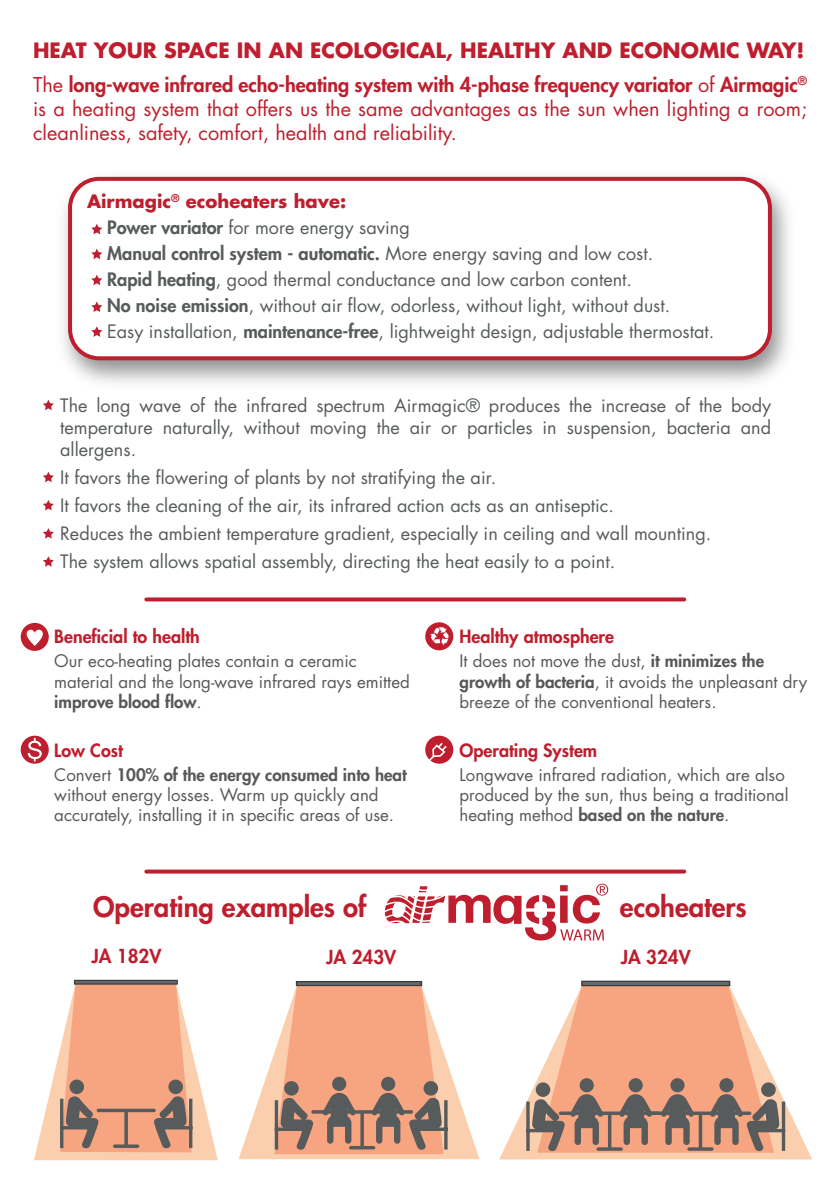
<style>
.page{position:relative;width:840px;height:1191px;background:#fff}
.page>*{position:absolute;margin:0;border:0;box-sizing:border-box;transform-origin:0 0}
.t1{font:800 27.4px "Futura Std";color:#be1e2d}
.t2{font:700 20.6px "Futura Std";color:#be1e2d}
.t3{font:19.8px/23.8px "Futura Std";color:#be1e2d;text-align:justify}
.t4{font:800 18.8px "Futura Std";color:#be1e2d}
.t5{font:18px/26px "Futura Std";color:#575b5c}
.t6{font:800 17.8px "Futura Std";color:#be1e2d}
.t7{font:16.8px/20.2px "Futura Std";color:#57585a}
.s1{font-weight:800}
.s2{font-weight:700;color:#be1e2d}
</style>
<div class="page">
<svg style="left:425px;top:735px;width:28px;height:28px"></svg>
<svg style="left:21px;top:735px;width:28px;height:28px"></svg>
<svg style="left:425px;top:622px;width:28px;height:28px"></svg>
<svg style="left:21px;top:623px;width:28px;height:28px"></svg>
<svg style="left:43px;top:400px;width:11px;height:10px"></svg>
<svg style="left:43px;top:472px;width:11px;height:10px"></svg>
<svg style="left:43px;top:500px;width:11px;height:10px"></svg>
<svg style="left:43px;top:528px;width:11px;height:10px"></svg>
<svg style="left:43px;top:556px;width:11px;height:11px"></svg>
<svg style="left:146px;top:597px;width:537px;height:4px;background:#c53745"></svg>
<svg style="left:146px;top:869px;width:537px;height:4px;background:#c73e4b"></svg>
<svg style="left:74px;top:979px;width:104px;height:4px"></svg>
<svg style="left:34px;top:983px;width:184px;height:177px"></svg>
<svg style="left:238px;top:1054px;width:241px;height:105px;fill:#fbcead"></svg>
<div style="left:296px;top:981px;width:126px;height:5px;background:#5a5f62"></div>
<svg style="left:274px;top:983px;width:173px;height:171px;background:#da9f84"></svg>
<svg style="left:499px;top:1100px;width:312px;height:59px;fill:#fbcead"></svg>
<svg style="left:581px;top:980px;width:148px;height:3px"></svg>
<svg style="left:526px;top:983px;width:258px;height:170px"></svg>
<img style="left:63px;top:176px;width:726px;height:207px">
<div style="left:70px;top:179px;width:699px;height:179px;background:#fff;border-radius:29px"></div>
<div style="left:68px;top:177px;width:703px;height:183px;border:4px solid #be1e2d;border-radius:29px"></div>
<svg style="left:91px;top:224px;width:11px;height:10px"></svg>
<svg style="left:91px;top:249px;width:11px;height:10px"></svg>
<svg style="left:91px;top:275px;width:11px;height:10px"></svg>
<svg style="left:91px;top:301px;width:11px;height:11px"></svg>
<svg style="left:91px;top:326px;width:11px;height:11px"></svg>
<svg style="left:385px;top:883px;width:223px;height:57px"></svg>
<p class="t2" style="left:33px;top:41px;width:772px">HEAT YOUR SPACE IN AN ECOLOGICAL, HEALTHY AND ECONOMIC WAY!</p>
<p class="t3" style="left:33px;top:74px;width:775px">The <span class="s1">long-wave infrared echo-heating system with 4-phase frequency variator</span> of <span class="s1">Airmagic</span><sup>® </sup>is a heating system that offers us the same advantages as the sun when lighting a room; cleanliness, safety, comfort, health and reliability.</p>
<p class="t5" style="left:107px;top:190px;width:608px;text-indent:-20px"><span class="s2">Airmagic</span><sup>®</sup> <span class="s2">ecoheaters have:<br></span><span class="s1">Power variator</span> for more energy saving<br><span class="s1">Manual control system - automatic.</span> More energy saving and low cost.<br><span class="s1">Rapid heating</span>, good thermal conductance and low carbon content.<br><span class="s1">No noise emission</span>, without air flow, odorless, without light, without dust.<br>Easy installation, <span class="s1">maintenance-free</span>, lightweight design, adjustable thermostat.</p>
<p class="t5" style="left:60px;top:396px;width:712px;line-height:22px;text-align:justify">The long wave of the infrared spectrum Airmagic® produces the increase of the body temperature naturally, without moving the air or particles in suspension, bacteria and allergens.</p>
<p class="t5" style="left:60px;top:465px;width:652px;line-height:28px">It favors the flowering of plants by not stratifying the air.<br>It favors the cleaning of the air, its infrared action acts as an antiseptic.<br>Reduces the ambient temperature gradient, especially in ceiling and wall mounting.<br>The system allows spatial assembly, directing the heat easily to a point.</p>
<p class="t6" style="left:54px;top:628px;width:147px">Beneficial to health</p>
<p class="t7" style="left:54px;top:652px;width:357px">Our eco-heating plates contain a ceramic material and the long-wave infrared rays emitted <span class="s1">improve blood flow</span>.</p>
<p class="t6" style="left:54px;top:741px;width:70px">Low Cost</p>
<p class="t7" style="left:54px;top:766px;width:354px">Convert <span class="s1">100% of the energy consumed into heat </span>without energy losses. Warm up quickly and accurately, installing it in specific areas of use.</p>
<p class="t6" style="left:459px;top:628px;width:156px">Healthy atmosphere</p>
<p class="t7" style="left:459px;top:652px;width:349px">It does not move the dust, <span class="s1">it minimizes the growth of bacteria</span>, it avoids the unpleasant dry breeze of the conventional heaters.</p>
<p class="t6" style="left:459px;top:741px;width:139px">Operating System</p>
<p class="t7" style="left:459px;top:766px;width:330px">Longwave infrared radiation, which are also produced by the sun, thus being a traditional heating method <span class="s1">based on the nature</span>.</p>
<h1 class="t1" style="left:93px;top:894px;width:274px">Operating examples of</h1>
<h1 class="t1" style="left:619px;top:894px;width:128px">ecoheaters</h1>
<p class="t4" style="left:91px;top:947px;width:71px">JA 182V</p>
<p class="t4" style="left:326px;top:948px;width:71px">JA 243V</p>
<p class="t4" style="left:620px;top:947px;width:71px">JA 324V</p>
</div>
